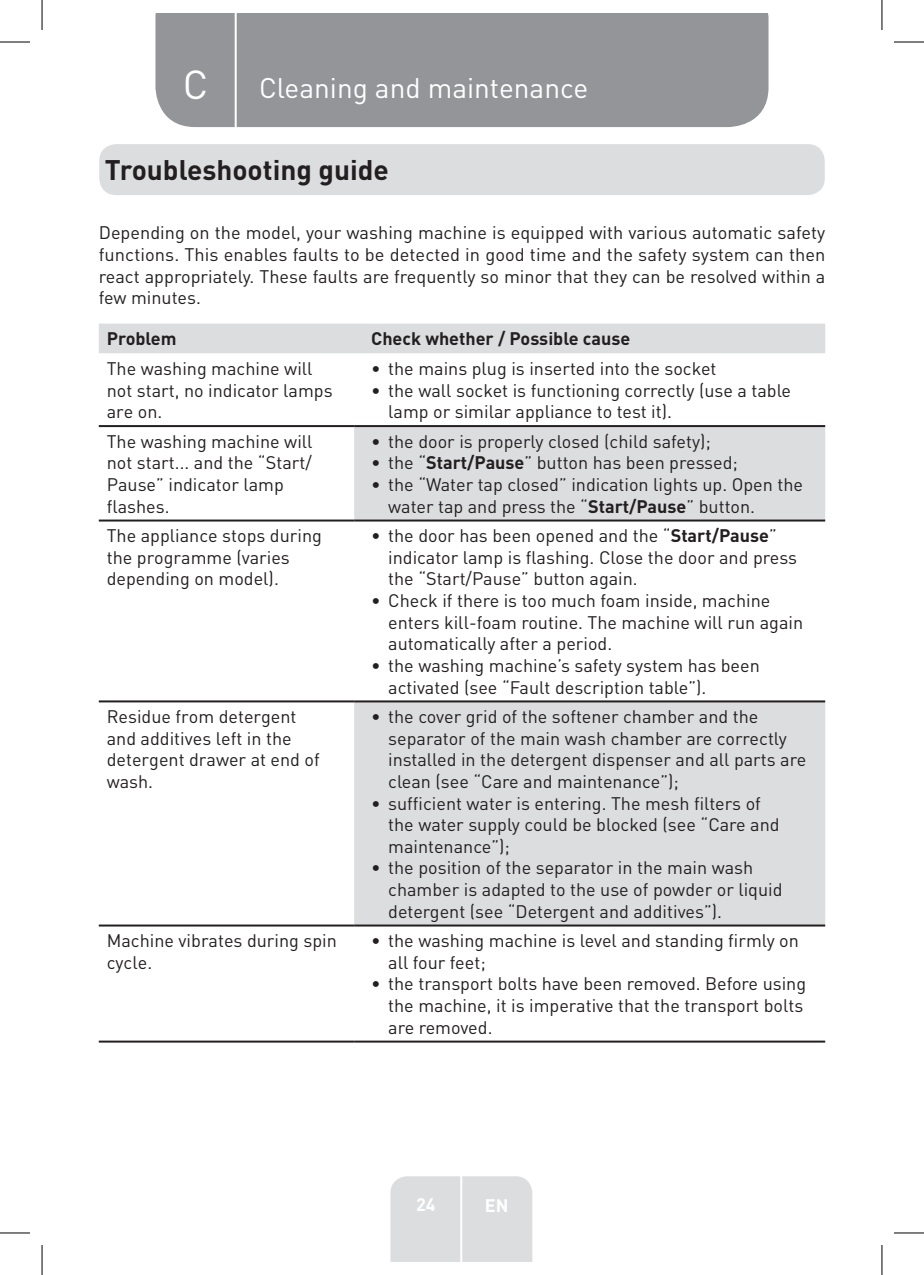
<style>
.page{position:relative;width:924px;height:1275px;background:#fff}
.page>*{position:absolute;margin:0;border:0;box-sizing:border-box;transform-origin:0 0}
.t1{font:40px "DIN Pro";color:#fff}
.t2{font:28px "DIN Pro";color:#fff}
.t3{font:700 28px "DIN Pro";color:#231f20}
.t4{font:18px/21.6px "DIN Pro";color:#231f20}
.t5{font:700 18px "DIN Pro";color:#231f20}
.t6{font:700 18px "DIN Pro";color:#fff}
.s1{font-weight:700}
</style>
<div class="page">
<div style="left:155px;top:14px;width:613px;height:113px;background:#939598"></div>
<div style="left:390px;top:1176px;width:142px;height:85px;background:#dcdddf"></div>
<hr style="left:460px;top:1153px;width:2px;height:108px;background:#fff">
<hr style="left:234px;top:14px;width:2px;height:116px;background:#fff">
<div style="left:99px;top:144px;width:725px;height:51px;background:#dcdddf;border-radius:17px"></div>
<div style="left:99px;top:323px;width:725px;height:30px;background:#dcdddf"></div>
<svg style="left:354px;top:427px;width:470px;height:497px;fill:#dcdddf"></svg>
<hr style="left:99px;top:425px;width:255px;height:2px;background:#231f20">
<hr style="left:354px;top:425px;width:470px;height:2px;background:#231f20">
<hr style="left:99px;top:519px;width:255px;height:2px;background:#231f20">
<hr style="left:354px;top:519px;width:470px;height:2px;background:#231f20">
<hr style="left:99px;top:700px;width:255px;height:2px;background:#231f20">
<hr style="left:354px;top:700px;width:470px;height:2px;background:#231f20">
<hr style="left:99px;top:924px;width:255px;height:2px;background:#231f20">
<hr style="left:354px;top:924px;width:470px;height:2px;background:#231f20">
<hr style="left:99px;top:1040px;width:255px;height:2px;background:#231f20">
<hr style="left:354px;top:1040px;width:470px;height:2px;background:#231f20">
<hr style="left:0;top:42px;width:30px;height:1px;background:#000">
<hr style="left:893px;top:42px;width:30px;height:1px;background:#000">
<hr style="left:0;top:1232px;width:30px;height:1px;background:#000">
<hr style="left:893px;top:1232px;width:30px;height:1px;background:#000">
<hr style="left:42px;top:0;width:1px;height:30px;background:#000">
<hr style="left:42px;top:1245px;width:1px;height:30px;background:#000">
<hr style="left:881px;top:0;width:1px;height:30px;background:#000">
<hr style="left:881px;top:1245px;width:1px;height:30px;background:#000">
<h1 class="t1" style="left:183px;top:57px;width:27px">C</h1>
<h2 class="t2" style="left:259px;top:69px;width:330px">Cleaning and maintenance</h2>
<h2 class="t3" style="left:105px;top:151px;width:285px">Troubleshooting guide</h2>
<p class="t4" style="left:99px;top:221px;width:728px;text-align:justify">Depending on the model, your washing machine is equipped with various automatic safety functions. This enables faults to be detected in good time and the safety system can then react appropriately. These faults are frequently so minor that they can be resolved within a few minutes.</p>
<p class="t5" style="left:107px;top:326px;width:71px">Problem</p>
<p class="t5" style="left:371px;top:326px;width:260px">Check whether / Possible cause</p>
<p class="t4" style="left:107px;top:357px;width:227px">The washing machine will not start, no indicator lamps are on.</p>
<p class="t4" style="left:371px;top:357px;width:347px">• the mains plug is inserted into the socket</p>
<p class="t4" style="left:388px;top:378px;width:404px;text-indent:-17px">• the wall socket is functioning correctly (use a table lamp or similar appliance to test it).</p>
<p class="t4" style="left:107px;top:430px;width:207px">The washing machine will not start... and the “Start/<br>Pause” indicator lamp flashes.</p>
<p class="t4" style="left:371px;top:430px;width:341px">• the door is properly closed (child safety);</p>
<p class="t4" style="left:371px;top:451px;width:368px">• the “<span class="s1">Start/Pause</span>” button has been pressed;</p>
<p class="t4" style="left:388px;top:473px;width:416px;text-indent:-17px">• the “Water tap closed” indication lights up. Open the water tap and press the “<span class="s1">Start/Pause</span>” button.</p>
<p class="t4" style="left:107px;top:524px;width:217px">The appliance stops during the programme (varies depending on model).</p>
<p class="t4" style="left:388px;top:524px;width:410px;text-indent:-17px">• the door has been opened and the “<span class="s1">Start/Pause</span>” indicator lamp is flashing. Close the door and press the “Start/Pause” button again.</p>
<p class="t4" style="left:388px;top:589px;width:416px;text-indent:-17px">• Check if there is too much foam inside, machine enters kill-foam routine. The machine will run again automatically after a period.</p>
<p class="t4" style="left:388px;top:654px;width:373px;text-indent:-17px">• the washing machine’s safety system has been activated (see “Fault description table”).</p>
<p class="t4" style="left:107px;top:705px;width:214px">Residue from detergent and additives left in the detergent drawer at end of wash.</p>
<p class="t4" style="left:388px;top:705px;width:419px;text-indent:-17px">• the cover grid of the softener chamber and the separator of the main wash chamber are correctly installed in the detergent dispenser and all parts are clean (see “Care and maintenance”);</p>
<p class="t4" style="left:388px;top:791px;width:393px;text-indent:-17px">• sufficient water is entering. The mesh filters of the water supply could be blocked (see “Care and maintenance”);</p>
<p class="t4" style="left:388px;top:856px;width:396px;text-indent:-17px">• the position of the separator in the main wash chamber is adapted to the use of powder or liquid detergent (see “Detergent and additives”).</p>
<p class="t4" style="left:107px;top:929px;width:232px">Machine vibrates during spin cycle.</p>
<p class="t4" style="left:388px;top:929px;width:412px;text-indent:-17px">• the washing machine is level and standing firmly on all four feet;</p>
<p class="t4" style="left:388px;top:972px;width:419px;text-indent:-17px">• the transport bolts have been removed. Before using the machine, it is imperative that the transport bolts are removed.</p>
<p class="t6" style="left:416px;top:1191px;width:21px">24</p>
<p class="t6" style="left:484px;top:1192px;width:25px">EN</p>
</div>
